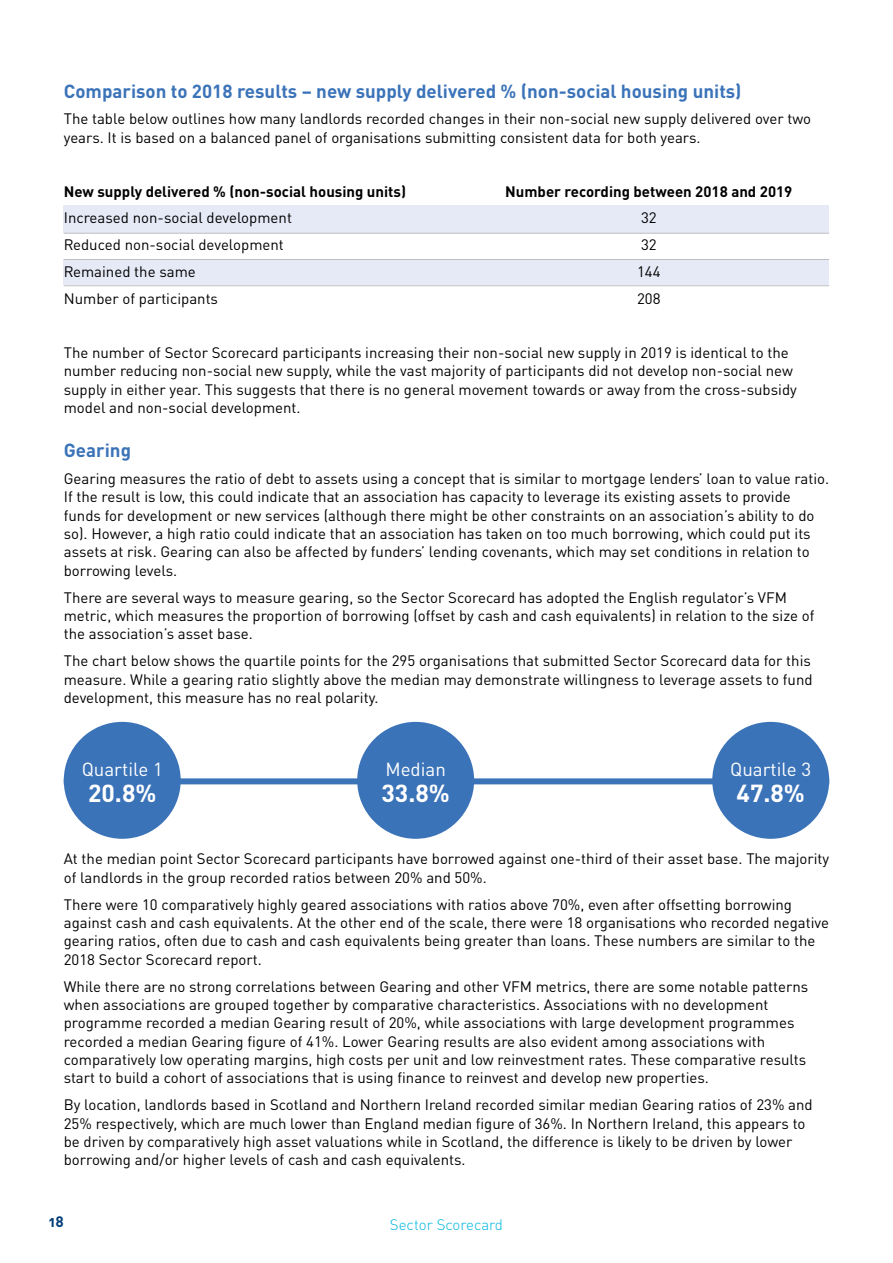
<style>
.page{position:relative;width:893px;height:1263px;background:#fff}
.page>*{position:absolute;margin:0;border:0;box-sizing:border-box;transform-origin:0 0}
.t1{font:700 24.75px "DIN Pro";color:#fff}
.t2{font:700 18.75px "DIN Pro";color:#3b73b9}
.t3{font:18.75px "DIN Pro";color:#fff}
.t4{font:15px/18.3px "DIN Pro";color:#000}
.t5{font:700 15px "DIN Pro";color:#000}
.t6{font:300 15px "DIN";color:#00b6de}
.t7{font:15px "DIN Bold Alternate";color:#003d79}
</style>
<div class="page">
<div style="left:64px;top:259px;width:765px;height:26px;background:#e6e9f6"></div>
<div style="left:64px;top:206px;width:765px;height:27px;background:#e6e9f6"></div>
<hr style="left:64px;top:233px;width:765px;height:1px;background:#bcbec0">
<hr style="left:64px;top:259px;width:765px;height:1px;background:#bcbec0">
<hr style="left:64px;top:285px;width:765px;height:1px;background:#bcbec0">
<div style="left:64px;top:722px;width:117px;height:117px;background:#3b73b9;border-radius:50%"></div>
<div style="left:712px;top:722px;width:117px;height:117px;background:#3b73b9;border-radius:50%"></div>
<div style="left:357px;top:722px;width:117px;height:117px;background:#3b73b9;border-radius:50%"></div>
<div style="left:64px;top:778px;width:765px;height:6px;background:#3b73b9"></div>
<p class="t2" style="left:64px;top:75px;width:679px">Comparison to 2018 results – new supply delivered % (non-social housing units)</p>
<p class="t4" style="left:64px;top:108px;width:749px">The table below outlines how many landlords recorded changes in their non-social new supply delivered over two years. It is based on a balanced panel of organisations submitting consistent data for both years.</p>
<p class="t5" style="left:64px;top:179px;width:344px">New supply delivered % (non-social housing units)</p>
<p class="t5" style="left:505px;top:179px;width:289px">Number recording between 2018 and 2019</p>
<p class="t4" style="left:64px;top:207px;width:230px">Increased non-social development</p>
<p class="t4" style="left:641px;top:207px;width:17px">32</p>
<p class="t4" style="left:64px;top:234px;width:222px">Reduced non-social development</p>
<p class="t4" style="left:641px;top:234px;width:17px">32</p>
<p class="t4" style="left:64px;top:261px;width:134px">Remained the same</p>
<p class="t4" style="left:637px;top:261px;width:25px">144</p>
<p class="t4" style="left:64px;top:288px;width:156px">Number of participants</p>
<p class="t4" style="left:637px;top:288px;width:25px">208</p>
<p class="t4" style="left:64px;top:342px;width:735px">The number of Sector Scorecard participants increasing their non-social new supply in 2019 is identical to the number reducing non-social new supply, while the vast majority of participants did not develop non-social new supply in either year. This suggests that there is no general movement towards or away from the cross-subsidy model and non-social development.</p>
<p class="t2" style="left:64px;top:434px;width:69px">Gearing</p>
<p class="t4" style="left:64px;top:468px;width:767px">Gearing measures the ratio of debt to assets using a concept that is similar to mortgage lenders’ loan to value ratio.<br>If the result is low, this could indicate that an association has capacity to leverage its existing assets to provide funds for development or new services (although there might be other constraints on an association’s ability to do so). However, a high ratio could indicate that an association has taken on too much borrowing, which could put its assets at risk. Gearing can also be affected by funders’ lending covenants, which may set conditions in relation to borrowing levels.</p>
<p class="t4" style="left:64px;top:586px;width:752px">There are several ways to measure gearing, so the Sector Scorecard has adopted the English regulator’s VFM metric, which measures the proportion of borrowing (offset by cash and cash equivalents) in relation to the size of the association’s asset base.</p>
<p class="t4" style="left:64px;top:650px;width:750px;text-align:justify">The chart below shows the quartile points for the 295 organisations that submitted Sector Scorecard data for this measure. While a gearing ratio slightly above the median may demonstrate willingness to leverage assets to fund development, this measure has no real polarity.</p>
<p class="t3" style="left:82px;top:754px;width:83px">Quartile 1</p>
<h1 class="t1" style="left:88px;top:773px;width:70px">20.8%</h1>
<p class="t3" style="left:385px;top:754px;width:62px">Median</p>
<h1 class="t1" style="left:381px;top:773px;width:70px">33.8%</h1>
<p class="t3" style="left:730px;top:754px;width:83px">Quartile 3</p>
<h1 class="t1" style="left:736px;top:773px;width:70px">47.8%</h1>
<p class="t4" style="left:64px;top:848px;width:767px">At the median point Sector Scorecard participants have borrowed against one-third of their asset base. The majority of landlords in the group recorded ratios between 20% and 50%.</p>
<p class="t4" style="left:64px;top:893px;width:767px">There were 10 comparatively highly geared associations with ratios above 70%, even after offsetting borrowing against cash and cash equivalents. At the other end of the scale, there were 18 organisations who recorded negative gearing ratios, often due to cash and cash equivalents being greater than loans. These numbers are similar to the 2018 Sector Scorecard report.</p>
<p class="t4" style="left:64px;top:975px;width:746px">While there are no strong correlations between Gearing and other VFM metrics, there are some notable patterns when associations are grouped together by comparative characteristics. Associations with no development programme recorded a median Gearing result of 20%, while associations with large development programmes recorded a median Gearing figure of 41%. Lower Gearing results are also evident among associations with comparatively low operating margins, high costs per unit and low reinvestment rates. These comparative results start to build a cohort of associations that is using finance to reinvest and develop new properties.</p>
<p class="t4" style="left:64px;top:1094px;width:750px">By location, landlords based in Scotland and Northern Ireland recorded similar median Gearing ratios of 23% and 25% respectively, which are much lower than England median figure of 36%. In Northern Ireland, this appears to be driven by comparatively high asset valuations while in Scotland, the difference is likely to be driven by lower borrowing and/or higher levels of cash and cash equivalents.</p>
<p class="t7" style="left:49px;top:1211px;width:16px">18</p>
<p class="t6" style="left:390px;top:1216px;width:115px">Sector Scorecard</p>
</div>
